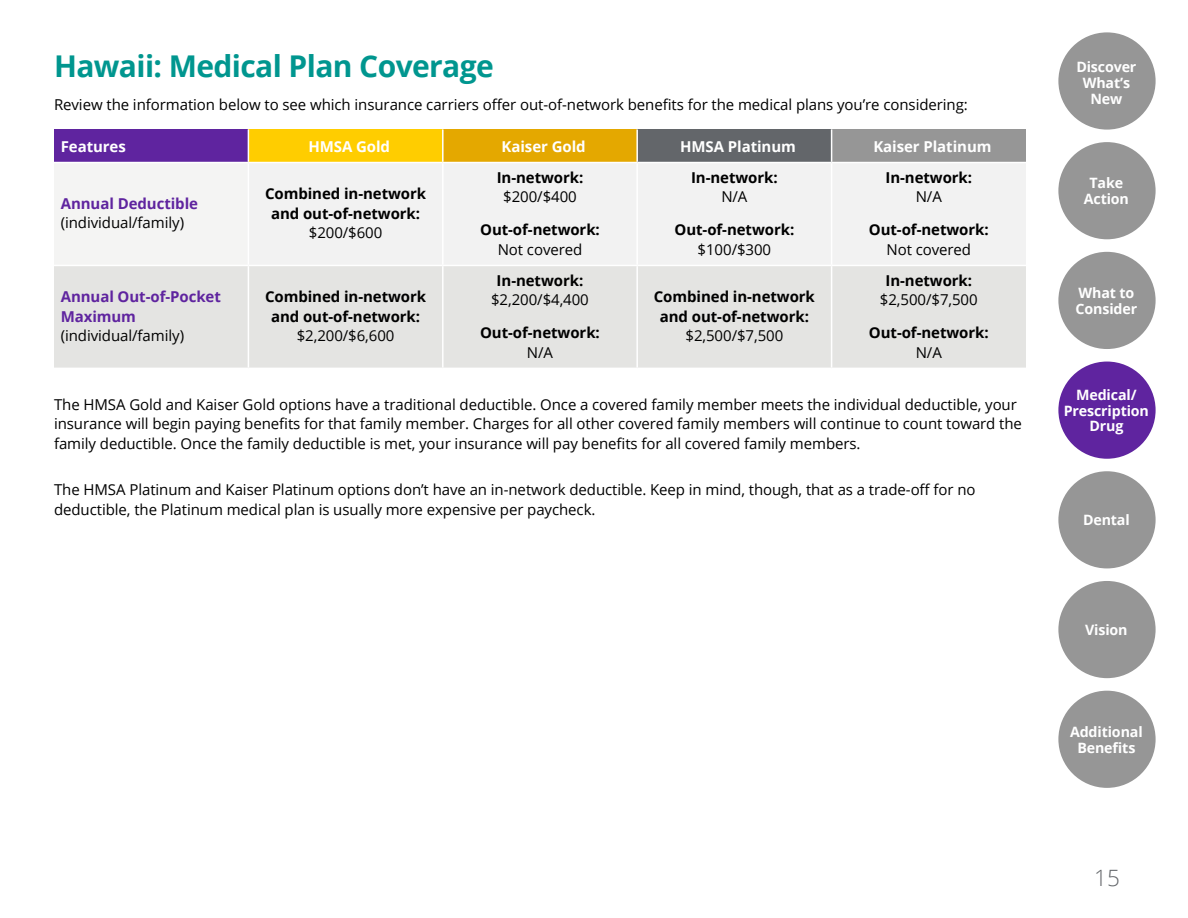
<style>
.page{position:relative;width:1188px;height:918px;background:#fff}
.page>*{position:absolute;margin:0;border:0;box-sizing:border-box;transform-origin:0 0}
.t1{font:700 30px "Open Sans";letter-spacing:-.02em;color:#00968f}
.t2{font:300 22.5px "Open Sans";color:#63666a}
.t3{font:15px/19.5px "Open Sans";letter-spacing:-.005em;color:#000}
.t4{font:700 15px/19.5px "Open Sans";letter-spacing:-.005em;color:#000;text-align:center}
.t5{font:700 15px "Open Sans";letter-spacing:-.005em;color:#fff}
.t6{font:700 15px/19.5px "Open Sans";letter-spacing:-.005em;color:#5f249f}
.t7{font:700 14.25px/15.8px "Open Sans";letter-spacing:-.01em;color:#fff;text-align:center}
</style>
<div class="page">
<div style="left:54px;top:129px;width:194px;height:34px;background:#5f249f"></div>
<div style="left:248px;top:129px;width:195px;height:34px;background:#ffcd00"></div>
<div style="left:443px;top:129px;width:194px;height:34px;background:#e4a800"></div>
<div style="left:637px;top:129px;width:195px;height:34px;background:#63666a"></div>
<div style="left:832px;top:129px;width:194px;height:34px;background:#969696"></div>
<div style="left:54px;top:163px;width:194px;height:102px;background:#f4f4f3"></div>
<div style="left:249px;top:164px;width:777px;height:100px;background:#f2f2f2"></div>
<div style="left:54px;top:266px;width:972px;height:102px;background:#e4e4e2"></div>
<hr style="left:442px;top:129px;width:2px;height:33px;background:#fff">
<hr style="left:636px;top:129px;width:2px;height:33px;background:#fff">
<hr style="left:831px;top:129px;width:1px;height:33px;background:#fff">
<hr style="left:248px;top:162px;width:195px;height:1px;background:#fff">
<hr style="left:443px;top:162px;width:194px;height:1px;background:#fff">
<hr style="left:442px;top:163px;width:2px;height:102px;background:#fff">
<hr style="left:637px;top:162px;width:195px;height:1px;background:#fff">
<hr style="left:636px;top:163px;width:2px;height:102px;background:#fff">
<hr style="left:832px;top:162px;width:194px;height:1px;background:#fff">
<hr style="left:831px;top:163px;width:1px;height:102px;background:#fff">
<hr style="left:248px;top:266px;width:1px;height:102px;background:#fff">
<hr style="left:442px;top:266px;width:2px;height:102px;background:#fff">
<hr style="left:636px;top:266px;width:2px;height:102px;background:#fff">
<hr style="left:831px;top:266px;width:1px;height:102px;background:#fff">
<hr style="left:248px;top:129px;width:1px;height:33px;background:#fff">
<hr style="left:54px;top:162px;width:194px;height:1px;background:#fff">
<div style="left:1058px;top:142px;width:98px;height:97px;background:#969696;border-radius:50%"></div>
<div style="left:1058px;top:252px;width:98px;height:97px;background:#969696;border-radius:50%"></div>
<div style="left:1058px;top:362px;width:98px;height:97px;background:#5f249f;border-radius:50%"></div>
<div style="left:1058px;top:471px;width:98px;height:97px;background:#969696;border-radius:50%"></div>
<div style="left:1058px;top:32px;width:98px;height:98px;background:#969696;border-radius:50%"></div>
<div style="left:1058px;top:581px;width:98px;height:97px;background:#969696;border-radius:50%"></div>
<div style="left:1058px;top:691px;width:98px;height:97px;background:#969696;border-radius:50%"></div>
<h1 class="t1" style="left:54px;top:45px;width:441px">Hawaii: Medical Plan Coverage</h1>
<p class="t3" style="left:54px;top:94px;width:915px">Review the information below to see which insurance carriers offer out-of-network benefits for the medical plans you’re considering:</p>
<p class="t5" style="left:61px;top:136px;width:67px">Features</p>
<p class="t5" style="left:308px;top:136px;width:83px">HMSA Gold</p>
<p class="t5" style="left:502px;top:136px;width:86px">Kaiser Gold</p>
<p class="t5" style="left:680px;top:136px;width:117px">HMSA Platinum</p>
<p class="t5" style="left:873px;top:136px;width:120px">Kaiser Platinum</p>
<p class="t6" style="left:61px;top:193px;width:139px">Annual Deductible</p>
<p class="t3" style="left:61px;top:213px;width:125px">(individual/family)</p>
<p class="t6" style="left:61px;top:286px;width:162px">Annual Out-of-Pocket<br>Maximum</p>
<p class="t3" style="left:61px;top:325px;width:125px">(individual/family)</p>
<p class="t4" style="left:265px;top:184px;width:163px">Combined in-network and out-of-network:</p>
<p class="t3" style="left:309px;top:223px;width:75px">$200/$600</p>
<p class="t4" style="left:265px;top:286px;width:163px">Combined in-network and out-of-network:</p>
<p class="t3" style="left:297px;top:325px;width:99px">$2,200/$6,600</p>
<p class="t4" style="left:497px;top:167px;width:88px">In-network:</p>
<p class="t3" style="left:503px;top:187px;width:75px">$200/$400</p>
<p class="t4" style="left:480px;top:220px;width:121px">Out-of-network:</p>
<p class="t3" style="left:498px;top:239px;width:86px">Not covered</p>
<p class="t4" style="left:497px;top:270px;width:88px">In-network:</p>
<p class="t3" style="left:491px;top:289px;width:99px">$2,200/$4,400</p>
<p class="t4" style="left:480px;top:322px;width:121px">Out-of-network:</p>
<p class="t3" style="left:527px;top:342px;width:28px">N/A</p>
<p class="t4" style="left:691px;top:167px;width:88px">In-network:</p>
<p class="t3" style="left:721px;top:187px;width:28px">N/A</p>
<p class="t4" style="left:675px;top:220px;width:121px">Out-of-network:</p>
<p class="t3" style="left:698px;top:239px;width:75px">$100/$300</p>
<p class="t4" style="left:654px;top:286px;width:163px">Combined in-network and out-of-network:</p>
<p class="t3" style="left:686px;top:325px;width:99px">$2,500/$7,500</p>
<p class="t4" style="left:885px;top:167px;width:88px">In-network:</p>
<p class="t3" style="left:916px;top:187px;width:28px">N/A</p>
<p class="t4" style="left:869px;top:220px;width:121px">Out-of-network:</p>
<p class="t3" style="left:886px;top:239px;width:86px">Not covered</p>
<p class="t4" style="left:885px;top:270px;width:88px">In-network:</p>
<p class="t3" style="left:880px;top:289px;width:99px">$2,500/$7,500</p>
<p class="t4" style="left:869px;top:322px;width:121px">Out-of-network:</p>
<p class="t3" style="left:916px;top:342px;width:28px">N/A</p>
<p class="t3" style="left:54px;top:394px;width:970px">The HMSA Gold and Kaiser Gold options have a traditional deductible. Once a covered family member meets the individual deductible, your insurance will begin paying benefits for that family member. Charges for all other covered family members will continue to count toward the family deductible. Once the family deductible is met, your insurance will pay benefits for all covered family members.</p>
<p class="t3" style="left:54px;top:480px;width:923px">The HMSA Platinum and Kaiser Platinum options don’t have an in-network deductible. Keep in mind, though, that as a trade-off for no deductible, the Platinum medical plan is usually more expensive per paycheck.</p>
<p class="t7" style="left:1076px;top:59px;width:62px">Discover<br>What’s<br>New</p>
<p class="t7" style="left:1084px;top:175px;width:47px">Take<br>Action</p>
<p class="t7" style="left:1076px;top:285px;width:63px;text-align:left">What to<br>Consider</p>
<p class="t7" style="left:1064px;top:386px;width:87px">Medical/<br>Prescription<br>Drug</p>
<p class="t7" style="left:1083px;top:512px;width:48px">Dental</p>
<p class="t7" style="left:1085px;top:622px;width:44px">Vision</p>
<p class="t7" style="left:1070px;top:723px;width:74px">Additional<br>Benefits</p>
<h2 class="t2" style="left:1094px;top:862px;width:27px">15</h2>
</div>
